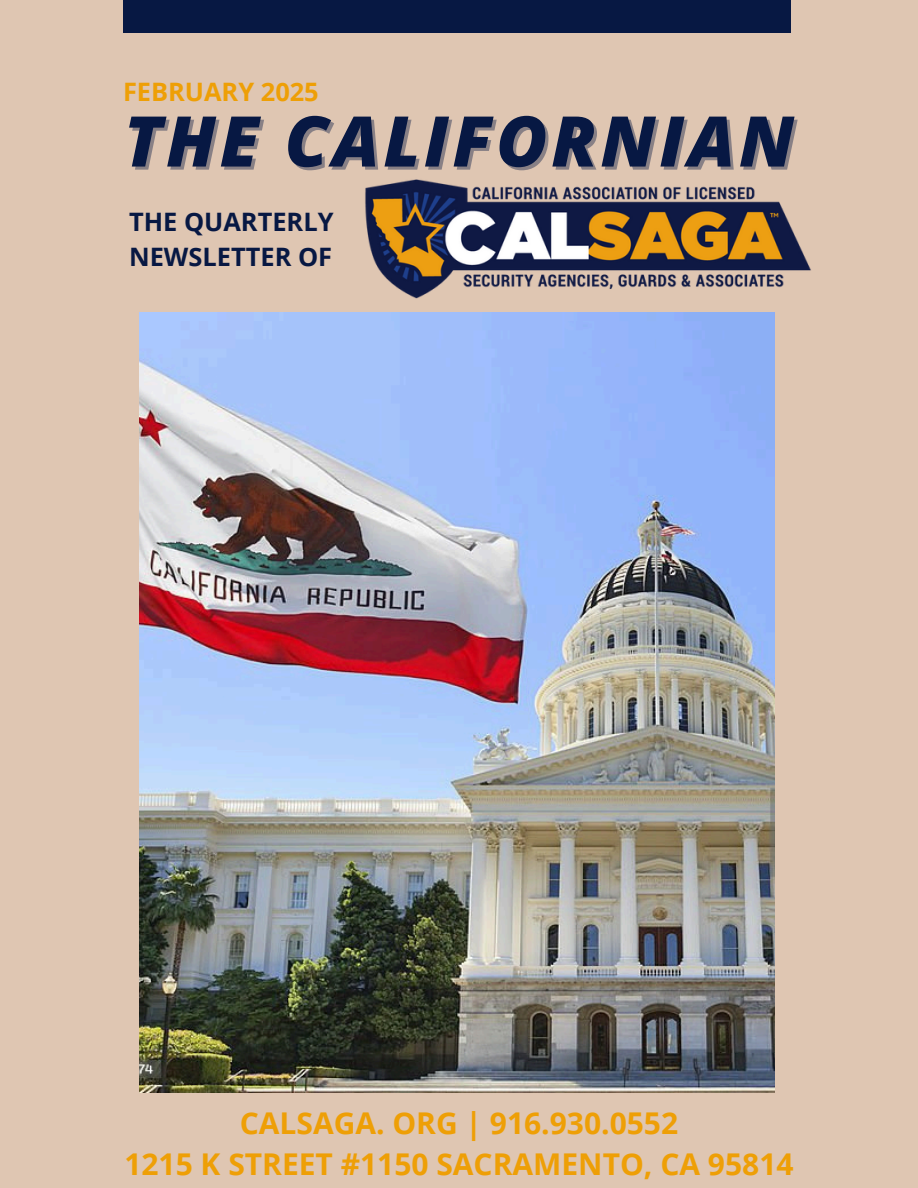
<style>
.page{position:relative;width:918px;height:1188px;background:#dfc6b2}
.page>*{position:absolute;margin:0;border:0;box-sizing:border-box;transform-origin:0 0}
.t1{font:italic 800 70.05px "Open Sans";letter-spacing:.055em;color:#071843}
.t2{font:700 30px/41.7px "Open Sans";color:#ee9f06;text-align:center}
.t3{font:700 25.35px/35px "Open Sans";color:#071843}
.t4{font:700 25.35px "Open Sans";color:#ee9f06}
</style>
<div class="page">
<img style="left:139px;top:313px;width:636px;height:779px">
<div style="left:123px;top:0;width:668px;height:33px;background:#071843"></div>
<img style="left:365px;top:179px;width:446px;height:120px">
<p class="t4" style="left:123px;top:74px;width:197px">FEBRUARY 2025</p>
<p class="t1" style="left:124px;top:92px;width:672px">THE CALIFORNIAN</p>
<h1 class="t3" style="left:129px;top:203px;width:206px">THE QUARTERLY<br>NEWSLETTER OF</h1>
<p class="t2" style="left:124px;top:1101px;width:671px">CALSAGA. ORG | 916.930.0552<br>1215 K STREET #1150 SACRAMENTO, CA 95814</p>
</div>
